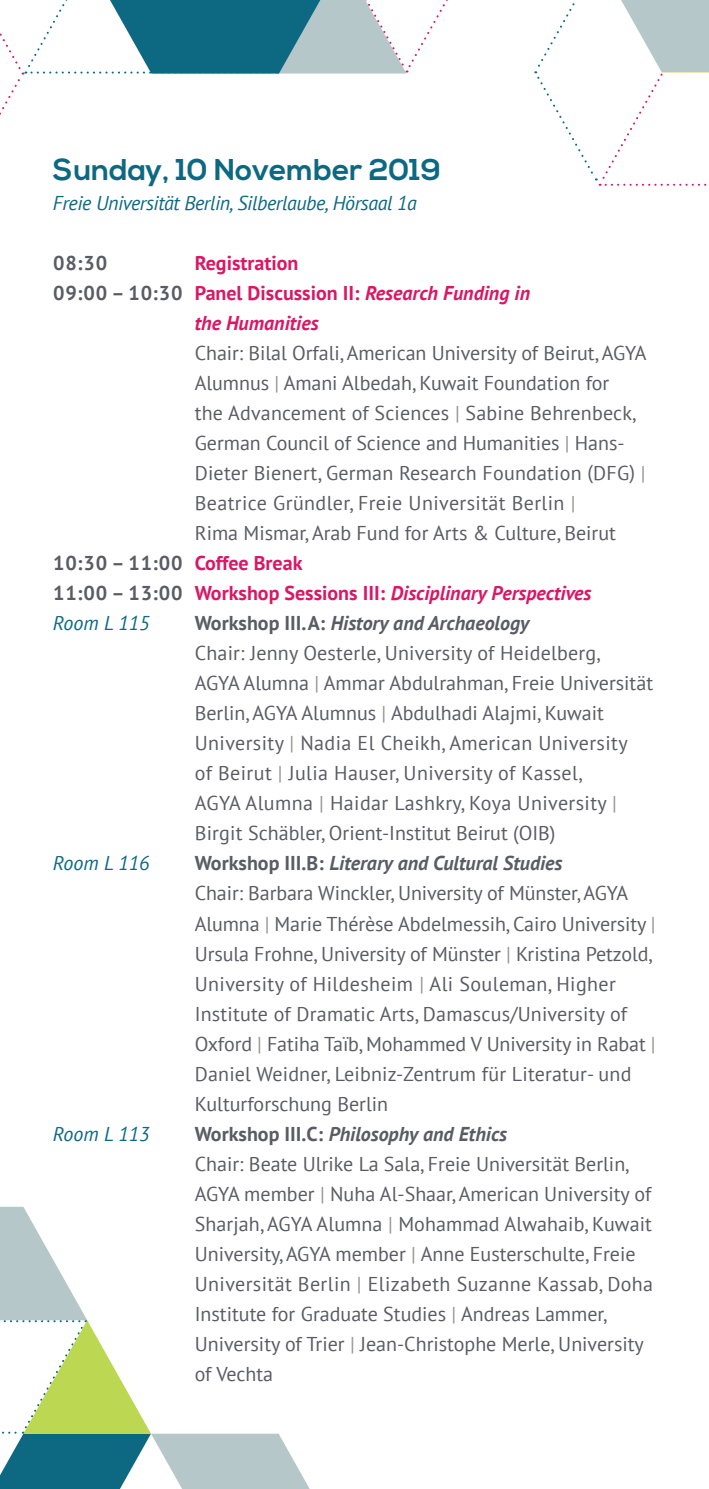
<style>
.page{position:relative;width:709px;height:1489px;background:#fff}
.page>*{position:absolute;margin:0;border:0;box-sizing:border-box;transform-origin:0 0}
.t1{font:700 30px "Nexa";color:#0d6981}
.t2{font:20px/30px "PT Sans";color:#5a5b64}
.t3{font:italic 20px "PT Sans";letter-spacing:-.02em;color:#0d6981}
.t4{font:italic 700 20px "PT Sans";color:#d91865}
.t5{font:700 20px "PT Sans";color:#d91865}
.t6{font:20px "PT Sans";letter-spacing:.02em;color:#5a5b64}
.t7{font:700 20px "PT Sans";color:#5a5b64}
.s1{color:#5a5b64}
.s2{font-style:italic}
.s3{color:#979391}
.s4{color:#d91865}
.s5{font-style:normal;color:#5a5b64}
.s6{font-style:normal}
.s7{font-weight:700}
.s8{font-weight:700;font-style:italic}
</style>
<div class="page">
<svg style="left:0;top:0;width:448px;height:115px"></svg>
<svg style="left:0;top:1206px;width:309px;height:282px"></svg>
<svg style="left:534px;top:0;width:175px;height:186px"></svg>
<h1 class="t1" style="left:53px;top:152px;width:390px">Sunday, 10 November 2019</h1>
<p class="t3" style="left:53px;top:190px;width:365px">Freie Universität Berlin, Silberlaube, Hörsaal 1a</p>
<p class="t7" style="left:53px;top:250px;width:56px">08:30</p>
<p class="t5" style="left:195px;top:250px;width:105px">Registration</p>
<p class="t5" style="left:53px;top:280px;width:478px"><span class="s1">09:00 – 10:30</span> Panel Discussion II: <span class="s2">Research Funding in</span></p>
<p class="t4" style="left:195px;top:310px;width:125px">the Humanities</p>
<p class="t2" style="left:195px;top:338px;width:453px">Chair: Bilal Orfali, American University of Beirut, AGYA</p>
<p class="t2" style="left:195px;top:368px;width:416px">Alumnus <span class="s3">|</span> Amani Albedah, Kuwait Foundation for</p>
<p class="t2" style="left:195px;top:398px;width:443px">the Advancement of Sciences <span class="s3">|</span> Sabine Behrenbeck,</p>
<p class="t2" style="left:195px;top:428px;width:431px">German Council of Science and Humanities <span class="s3">|</span> Hans-</p>
<p class="t2" style="left:195px;top:458px;width:452px">Dieter Bienert, German Research Foundation (DFG) <span class="s3">|</span></p>
<p class="t6" style="left:195px;top:490px;width:382px">Beatrice Gründler, Freie Universität Berlin <span class="s3">|</span></p>
<p class="t2" style="left:195px;top:518px;width:422px">Rima Mismar, Arab Fund for Arts &amp; Culture, Beirut</p>
<p class="t7" style="left:53px;top:550px;width:251px">10:30 – 11:00 <span class="s4">Coffee Break</span></p>
<p class="t4" style="left:53px;top:580px;width:540px"><span class="s5">11:00 – 13:00</span> <span class="s6">Workshop Sessions III:</span> Disciplinary Perspectives</p>
<p class="t3" style="left:53px;top:610px;width:98px">Room L 115</p>
<p class="t2" style="left:195px;top:608px;width:460px"><span class="s7">Workshop III.A:</span> <span class="s8">History and Archaeology<br></span>Chair: Jenny Oesterle, University of Heidelberg,<br>AGYA Alumna <span class="s3">|</span> Ammar Abdulrahman, Freie Universität Berlin, AGYA Alumnus <span class="s3">|</span> Abdulhadi Alajmi, Kuwait University <span class="s3">|</span> Nadia El Cheikh, American University<br>of Beirut <span class="s3">|</span> Julia Hauser, University of Kassel,<br>AGYA Alumna <span class="s3">|</span> Haidar Lashkry, Koya University <span class="s3">| </span>Birgit Schäbler, Orient-Institut Beirut (OIB)</p>
<p class="t3" style="left:53px;top:850px;width:98px">Room L 116</p>
<p class="t2" style="left:195px;top:848px;width:462px"><span class="s7">Workshop III.B:</span> <span class="s8">Literary and Cultural Studies<br></span>Chair: Barbara Winckler, University of Münster, AGYA Alumna <span class="s3">|</span> Marie Thérèse Abdelmessih, Cairo University <span class="s3">| </span>Ursula Frohne, University of Münster <span class="s3">|</span> Kristina Petzold, University of Hildesheim <span class="s3">|</span> Ali Souleman, Higher Institute of Dramatic Arts, Damascus/University of Oxford <span class="s3">|</span> Fatiha Taïb, Mohammed V University in Rabat <span class="s3">| </span>Daniel Weidner, Leibniz-Zentrum für Literatur- und Kulturforschung Berlin</p>
<p class="t3" style="left:53px;top:1120px;width:98px">Room L 113</p>
<p class="t2" style="left:195px;top:1118px;width:460px"><span class="s7">Workshop III.C:</span> <span class="s8">Philosophy and Ethics<br></span>Chair: Beate Ulrike La Sala, Freie Universität Berlin, AGYA member <span class="s3">|</span> Nuha Al-Shaar, American University of Sharjah, AGYA Alumna <span class="s3">|</span> Mohammad Alwahaib, Kuwait University, AGYA member <span class="s3">|</span> Anne Eusterschulte, Freie Universität Berlin <span class="s3">|</span> Elizabeth Suzanne Kassab, Doha Institute for Graduate Studies <span class="s3">|</span> Andreas Lammer, University of Trier <span class="s3">|</span> Jean-Christophe Merle, University of Vechta</p>
</div>
